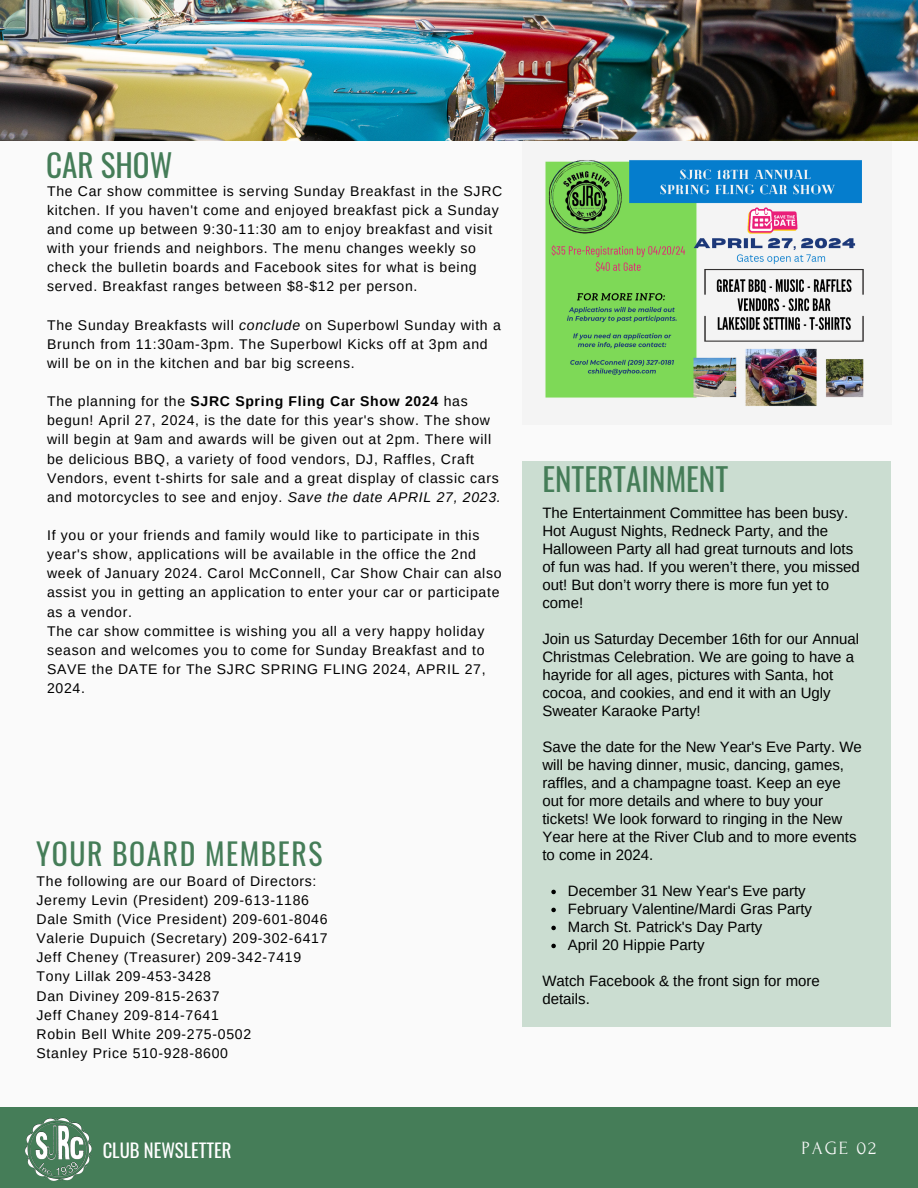
<style>
.page{position:relative;width:918px;height:1188px;background:#fafafa}
.page>*{position:absolute;margin:0;border:0;box-sizing:border-box;transform-origin:0 0}
.t1{font:31.2px "Oswald";color:#457d58}
.t2{font:29.7px "Oswald";letter-spacing:.05em;color:#457d58}
.t3{font:18.75px "Oswald";color:#fff}
.t4{font:18.6px "Forum";letter-spacing:.1em;color:#fafafa}
.t5{font:15px/18px "Arimo";color:#000}
.t6{font:14.1px/19.2px "Arimo";letter-spacing:.05em;color:#000}
.s1{font-style:italic}
.s2{font-weight:700}
</style>
<div class="page">
<div style="left:522px;top:461px;width:369px;height:566px;background:#cbddd1"></div>
<div style="left:0;top:1107px;width:918px;height:81px;background:#457d58"></div>
<img style="left:0;top:0;width:918px;height:141px">
<img style="left:25px;top:1117px;width:67px;height:64px">
<img style="left:545px;top:160px;width:319px;height:247px">
<svg style="left:551px;top:890px;width:5px;height:4px"></svg>
<svg style="left:551px;top:908px;width:5px;height:4px"></svg>
<svg style="left:551px;top:926px;width:5px;height:4px"></svg>
<svg style="left:551px;top:944px;width:5px;height:4px"></svg>
<p class="t1" style="left:46px;top:141px;width:128px">CAR SHOW</p>
<p class="t6" style="left:47px;top:181px;width:457px">The Car show committee is serving Sunday Breakfast in the SJRC kitchen. If you haven't come and enjoyed breakfast pick a Sunday and come up between 9:30-11:30 am to enjoy breakfast and visit with your friends and neighbors. The menu changes weekly so check the bulletin boards and Facebook sites for what is being served. Breakfast ranges between $8-$12 per person.</p>
<p class="t6" style="left:47px;top:315px;width:455px">The Sunday Breakfasts will <span class="s1">conclude</span> on Superbowl Sunday with a<br>Brunch from 11:30am-3pm. The Superbowl Kicks off at 3pm and will be on in the kitchen and bar big screens.</p>
<p class="t6" style="left:47px;top:392px;width:455px">The planning for the <span class="s2">SJRC Spring Fling Car Show 2024</span> has begun! April 27, 2024, is the date for this year's show. The show will begin at 9am and awards will be given out at 2pm. There will be delicious BBQ, a variety of food vendors, DJ, Raffles, Craft Vendors, event t-shirts for sale and a great display of classic cars and motorcycles to see and enjoy. <span class="s1">Save the date APRIL 27, 2023.</span></p>
<p class="t6" style="left:47px;top:526px;width:456px">If you or your friends and family would like to participate in this year's show, applications will be available in the office the 2nd week of January 2024. Carol McConnell, Car Show Chair can also assist you in getting an application to enter your car or participate as a vendor.</p>
<p class="t6" style="left:47px;top:621px;width:440px;text-align:justify">The car show committee is wishing you all a very happy holiday season and welcomes you to come for Sunday Breakfast and to SAVE the DATE for The SJRC SPRING FLING 2024, APRIL 27, 2024.</p>
<p class="t2" style="left:36px;top:831px;width:288px">YOUR BOARD MEMBERS</p>
<p class="t6" style="left:37px;top:871px;width:281px">The following are our Board of Directors:</p>
<p class="t6" style="left:37px;top:890px;width:274px">Jeremy Levin (President) 209-613-1186</p>
<p class="t6" style="left:37px;top:910px;width:292px">Dale Smith (Vice President) 209-601-8046</p>
<p class="t6" style="left:37px;top:929px;width:292px">Valerie Dupuich (Secretary) 209-302-6417</p>
<p class="t6" style="left:37px;top:948px;width:266px">Jeff Cheney (Treasurer) 209-342-7419</p>
<p class="t6" style="left:37px;top:967px;width:176px">Tony Lillak 209-453-3428</p>
<p class="t6" style="left:37px;top:986px;width:185px">Dan Diviney 209-815-2637</p>
<p class="t6" style="left:37px;top:1005px;width:184px">Jeff Chaney 209-814-7641</p>
<p class="t6" style="left:37px;top:1024px;width:216px">Robin Bell White 209-275-0502</p>
<p class="t6" style="left:37px;top:1043px;width:193px">Stanley Price 510-928-8600</p>
<p class="t1" style="left:542px;top:455px;width:187px">ENTERTAINMENT</p>
<p class="t5" style="left:542px;top:504px;width:319px">The Entertainment Committee has been busy.<br>Hot August Nights, Redneck Party, and the Halloween Party all had great turnouts and lots of fun was had. If you weren’t there, you missed out! But don’t worry there is more fun yet to come!</p>
<p class="t5" style="left:542px;top:630px;width:318px">Join us Saturday December 16th for our Annual Christmas Celebration. We are going to have a hayride for all ages, pictures with Santa, hot cocoa, and cookies, and end it with an Ugly Sweater Karaoke Party!</p>
<p class="t5" style="left:542px;top:738px;width:321px">Save the date for the New Year's Eve Party. We will be having dinner, music, dancing, games, raffles, and a champagne toast. Keep an eye out for more details and where to buy your tickets! We look forward to ringing in the New Year here at the River Club and to more events to come in 2024.</p>
<p class="t5" style="left:568px;top:882px;width:239px">December 31 New Year's Eve party</p>
<p class="t5" style="left:568px;top:900px;width:246px">February Valentine/Mardi Gras Party</p>
<p class="t5" style="left:568px;top:918px;width:196px">March St. Patrick's Day Party</p>
<p class="t5" style="left:568px;top:936px;width:138px">April 20 Hippie Party</p>
<p class="t5" style="left:542px;top:972px;width:279px">Watch Facebook &amp; the front sign for more details.</p>
<p class="t3" style="left:103px;top:1136px;width:130px">CLUB NEWSLETTER</p>
<p class="t4" style="left:802px;top:1138px;width:76px">PAGE 02</p>
</div>
